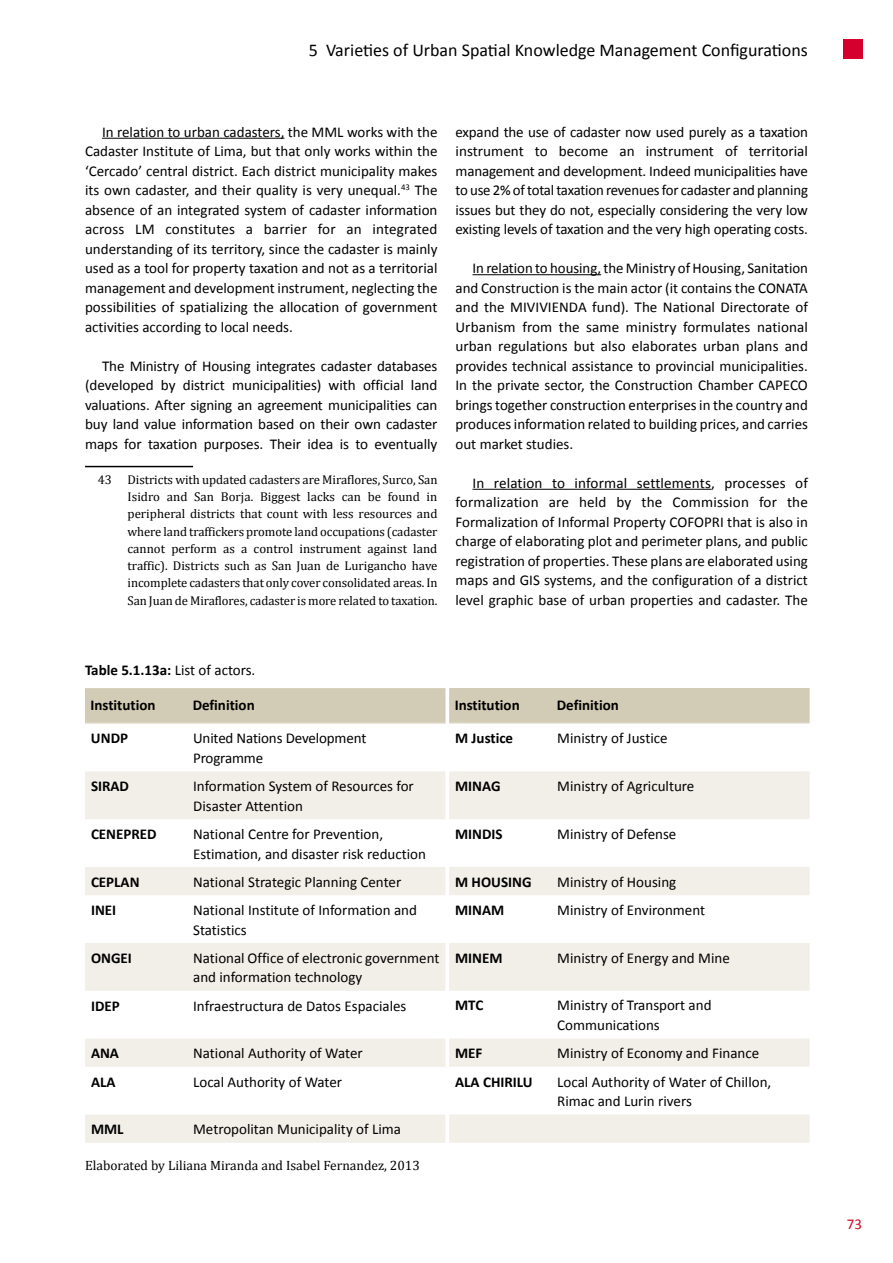
<style>
.page{position:relative;width:893px;height:1263px;background:#fff}
.page>*{position:absolute;margin:0;border:0;box-sizing:border-box;transform-origin:0 0}
.t1{font:18px "Calibri";color:#000}
.t2{font:15px/19.5px "Calibri";color:#000}
.t3{font:700 15px "Calibri";color:#000}
.t4{font:15px "Calibri";color:#cd071e}
.t5{font:13.5px "Cambria";color:#000}
.t6{font:12.75px/17.2px "Cambria";letter-spacing:-.005em;color:#000;text-align:justify}
.s1{font-weight:400}
</style>
<div class="page">
<hr style="left:102px;top:138px;width:182px;height:1px;background:#000">
<hr style="left:85px;top:466px;width:108px;height:1px;background:#000">
<hr style="left:472px;top:274px;width:129px;height:1px;background:#000">
<hr style="left:472px;top:489px;width:239px;height:1px;background:#000">
<svg style="left:85px;top:771px;width:360px;height:372px"></svg>
<hr style="left:85px;top:723px;width:98px;height:1px;background:#e4e0d2">
<hr style="left:183px;top:723px;width:262px;height:1px;background:#e4e0d2">
<div style="left:85px;top:688px;width:725px;height:35px;background:#d2cbb5"></div>
<svg style="left:449px;top:771px;width:361px;height:372px"></svg>
<hr style="left:449px;top:722px;width:98px;height:2px;background:#e4e0d2">
<hr style="left:547px;top:722px;width:263px;height:2px;background:#e4e0d2">
<div style="left:844px;top:39px;width:19px;height:19px;background:#d5002e"></div>
<p class="t1" style="left:309px;top:39px;width:501px">5 Varieties of Urban Spatial Knowledge Management Configurations</p>
<p class="t2" style="left:85px;top:122px;width:354px;text-align:justify;text-indent:17px">In relation to urban cadasters, the MML works with the Cadaster Institute of Lima, but that only works within the ‘Cercado’ central district. Each district municipality makes its own cadaster, and their quality is very unequal.<sup>43</sup> The absence of an integrated system of cadaster information across LM constitutes a barrier for an integrated understanding of its territory, since the cadaster is mainly used as a tool for property taxation and not as a territorial management and development instrument, neglecting the possibilities of spatializing the allocation of government activities according to local needs.</p>
<p class="t2" style="left:85px;top:356px;width:354px;text-align:justify;text-indent:17px">The Ministry of Housing integrates cadaster databases (developed by district municipalities) with official land valuations. After signing an agreement municipalities can buy land value information based on their own cadaster maps for taxation purposes. Their idea is to eventually</p>
<p class="t6" style="left:128px;top:471px;width:311px;text-indent:-30px">43 Districts with updated cadasters are Miraflores, Surco, San Isidro and San Borja. Biggest lacks can be found in peripheral districts that count with less resources and where land traffickers promote land occupations (cadaster cannot perform as a control instrument against land traffic). Districts such as San Juan de Lurigancho have incomplete cadasters that only cover consolidated areas. In San Juan de Miraflores, cadaster is more related to taxation.</p>
<p class="t2" style="left:455px;top:122px;width:354px;text-align:justify">expand the use of cadaster now used purely as a taxation instrument to become an instrument of territorial management and development. Indeed municipalities have to use 2%oftotaltaxation revenuesfor cadaster and planning issues but they do not, especially considering the very low existing levels of taxation and the very high operating costs.</p>
<p class="t2" style="left:455px;top:258px;width:354px;text-align:justify;text-indent:17px">In relation to housing, the Ministry of Housing, Sanitation and Construction is the main actor (it contains the CONATA and the MIVIVIENDA fund). The National Directorate of Urbanism from the same ministry formulates national urban regulations but also elaborates urban plans and provides technical assistance to provincial municipalities.<br>In the private sector, the Construction Chamber CAPECO brings together construction enterprises in the country and produces information related to building prices, and carries out market studies.</p>
<p class="t2" style="left:455px;top:473px;width:354px;text-align:justify;text-indent:17px">In relation to informal settlements, processes of formalization are held by the Commission for the Formalization of Informal Property COFOPRI that is also in charge of elaborating plot and perimeter plans, and public registration of properties. These plans are elaborated using maps and GIS systems, and the configuration of a district level graphic base of urban properties and cadaster. The</p>
<p class="t3" style="left:85px;top:660px;width:172px">Table 5.1.13a: <span class="s1">List of actors.</span></p>
<p class="t3" style="left:91px;top:696px;width:67px">Institution</p>
<p class="t3" style="left:193px;top:696px;width:64px">Definition</p>
<p class="t3" style="left:91px;top:729px;width:39px">UNDP</p>
<p class="t2" style="left:193px;top:729px;width:175px">United Nations Development<br>Programme</p>
<p class="t3" style="left:91px;top:777px;width:40px">SIRAD</p>
<p class="t2" style="left:193px;top:776px;width:222px">Information System of Resources for<br>Disaster Attention</p>
<p class="t3" style="left:91px;top:824px;width:67px">CENEPRED</p>
<p class="t2" style="left:193px;top:824px;width:234px">National Centre for Prevention,<br>Estimation, and disaster risk reduction</p>
<p class="t3" style="left:91px;top:872px;width:50px">CEPLAN</p>
<p class="t2" style="left:193px;top:872px;width:210px">National Strategic Planning Center</p>
<p class="t3" style="left:91px;top:900px;width:27px">INEI</p>
<p class="t2" style="left:193px;top:900px;width:225px">National Institute of Information and<br>Statistics</p>
<p class="t3" style="left:91px;top:948px;width:42px">ONGEI</p>
<p class="t2" style="left:193px;top:948px;width:248px">National Office of electronic government and information technology</p>
<p class="t3" style="left:91px;top:996px;width:30px">IDEP</p>
<p class="t2" style="left:193px;top:996px;width:215px">Infraestructura de Datos Espaciales</p>
<p class="t3" style="left:91px;top:1044px;width:30px">ANA</p>
<p class="t2" style="left:193px;top:1044px;width:171px">National Authority of Water</p>
<p class="t3" style="left:91px;top:1072px;width:26px">ALA</p>
<p class="t2" style="left:193px;top:1072px;width:151px">Local Authority of Water</p>
<p class="t3" style="left:91px;top:1120px;width:34px">MML</p>
<p class="t2" style="left:193px;top:1120px;width:209px">Metropolitan Municipality of Lima</p>
<p class="t5" style="left:85px;top:1158px;width:336px">Elaborated by Liliana Miranda and Isabel Fernandez, 2013</p>
<p class="t3" style="left:455px;top:696px;width:67px">Institution</p>
<p class="t3" style="left:557px;top:696px;width:64px">Definition</p>
<p class="t3" style="left:455px;top:729px;width:60px">M Justice</p>
<p class="t2" style="left:557px;top:729px;width:112px">Ministry of Justice</p>
<p class="t3" style="left:455px;top:776px;width:47px">MINAG</p>
<p class="t2" style="left:557px;top:776px;width:139px">Ministry of Agriculture</p>
<p class="t3" style="left:455px;top:824px;width:49px">MINDIS</p>
<p class="t2" style="left:557px;top:824px;width:121px">Ministry of Defense</p>
<p class="t3" style="left:455px;top:872px;width:78px">M HOUSING</p>
<p class="t2" style="left:557px;top:872px;width:121px">Ministry of Housing</p>
<p class="t3" style="left:455px;top:900px;width:51px">MINAM</p>
<p class="t2" style="left:557px;top:900px;width:149px">Ministry of Environment</p>
<p class="t3" style="left:455px;top:948px;width:49px">MINEM</p>
<p class="t2" style="left:557px;top:948px;width:174px">Ministry of Energy and Mine</p>
<p class="t3" style="left:455px;top:996px;width:30px">MTC</p>
<p class="t2" style="left:557px;top:996px;width:156px">Ministry of Transport and<br>Communications</p>
<p class="t3" style="left:455px;top:1044px;width:29px">MEF</p>
<p class="t2" style="left:557px;top:1043px;width:203px">Ministry of Economy and Finance</p>
<p class="t3" style="left:455px;top:1072px;width:79px">ALA CHIRILU</p>
<p class="t2" style="left:557px;top:1072px;width:215px">Local Authority of Water of Chillon,<br>Rimac and Lurin rivers</p>
<p class="t4" style="left:847px;top:1214px;width:17px">73</p>
</div>
